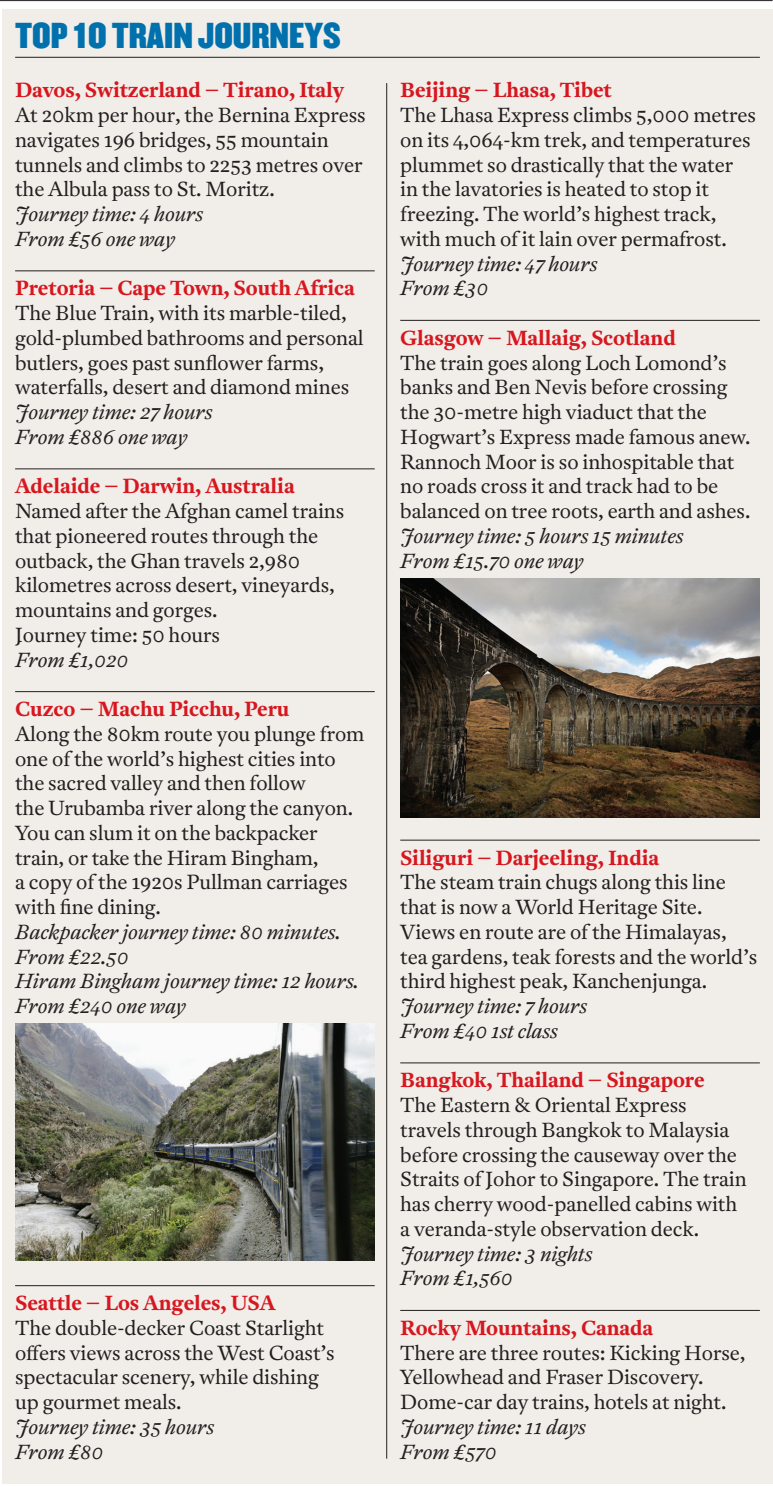
<style>
.page{position:relative;width:773px;height:1487px;background:#fff}
.page>*{position:absolute;margin:0;border:0;box-sizing:border-box;transform-origin:0 0}
.t1{font:31.5px "Champion HTF Middleweight";color:#0071ad}
.t2{font:300 20.25px/24.8px "Antwerp";letter-spacing:-.005em;color:#231f20}
.t3{font:italic 300 20.25px/24.8px "Antwerp";letter-spacing:-.005em;color:#231f20}
.t4{font:700 20.25px "Antwerp";letter-spacing:-.005em;color:#d7171f}
</style>
<div class="page">
<hr style="left:0;top:0;width:772px;height:1px;background:#231f20">
<div style="left:2px;top:9px;width:770px;height:1474px;background:#f1ede8"></div>
<hr style="left:15px;top:57px;width:744px;height:1px;background:#231f20">
<hr style="left:15px;top:270px;width:359px;height:1px;background:#231f20">
<hr style="left:15px;top:468px;width:359px;height:1px;background:#231f20">
<hr style="left:15px;top:691px;width:359px;height:1px;background:#231f20">
<hr style="left:15px;top:1285px;width:359px;height:1px;background:#231f20">
<hr style="left:400px;top:320px;width:359px;height:1px;background:#231f20">
<hr style="left:400px;top:840px;width:359px;height:1px;background:#231f20">
<hr style="left:400px;top:1062px;width:359px;height:1px;background:#231f20">
<hr style="left:400px;top:1310px;width:359px;height:1px;background:#231f20">
<img style="left:15px;top:1024px;width:359px;height:237px">
<hr style="left:386px;top:83px;width:1px;height:1376px;background:#231f20">
<img style="left:400px;top:578px;width:359px;height:240px">
<h1 class="t1" style="left:15px;top:14px;width:327px">TOP 10 TRAIN JOURNEYS</h1>
<p class="t4" style="left:15px;top:76px;width:330px">Davos, Switzerland – Tirano, Italy</p>
<p class="t2" style="left:15px;top:103px;width:352px">At 20km per hour, the Bernina Express navigates 196 bridges, 55 mountain tunnels and climbs to 2253 metres over the Albula pass to St. Moritz.</p>
<p class="t3" style="left:15px;top:202px;width:189px">Journey time: 4 hours<br>From £56 one way</p>
<p class="t4" style="left:15px;top:274px;width:341px">Pretoria – Cape Town, South Africa</p>
<p class="t2" style="left:15px;top:300px;width:350px">The Blue Train, with its marble-tiled, gold-plumbed bathrooms and personal butlers, goes past sunflower farms, waterfalls, desert and diamond mines</p>
<p class="t3" style="left:15px;top:400px;width:199px">Journey time: 27 hours<br>From £886 one way</p>
<p class="t4" style="left:15px;top:472px;width:281px">Adelaide – Darwin, Australia</p>
<p class="t2" style="left:15px;top:498px;width:330px">Named after the Afghan camel trains that pioneered routes through the outback, the Ghan travels 2,980 kilometres across desert, vineyards, mountains and gorges.<br>Journey time: 50 hours</p>
<p class="t3" style="left:15px;top:647px;width:115px">From £1,020</p>
<p class="t4" style="left:15px;top:695px;width:276px">Cuzco – Machu Picchu, Peru</p>
<p class="t2" style="left:15px;top:721px;width:351px">Along the 80km route you plunge from one of the world’s highest cities into the sacred valley and then follow<br>the Urubamba river along the canyon.<br>You can slum it on the backpacker train, or take the Hiram Bingham,<br>a copy of the 1920s Pullman carriages with fine dining.</p>
<p class="t3" style="left:15px;top:920px;width:345px">Backpacker journey time: 80 minutes.<br>From £22.50<br>Hiram Bingham journey time: 12 hours.<br>From £240 one way</p>
<p class="t4" style="left:15px;top:1289px;width:262px">Seattle – Los Angeles, USA</p>
<p class="t2" style="left:15px;top:1315px;width:321px">The double-decker Coast Starlight offers views across the West Coast’s spectacular scenery, while dishing up gourmet meals.</p>
<p class="t3" style="left:15px;top:1414px;width:200px">Journey time: 35 hours<br>From £80</p>
<p class="t4" style="left:400px;top:76px;width:213px">Beijing – Lhasa, Tibet</p>
<p class="t2" style="left:400px;top:103px;width:357px">The Lhasa Express climbs 5,000 metres on its 4,064-km trek, and temperatures plummet so drastically that the water in the lavatories is heated to stop it freezing. The world’s highest track, with much of it lain over permafrost.</p>
<p class="t3" style="left:400px;top:251px;width:198px">Journey time: 47 hours<br>From £30</p>
<p class="t4" style="left:400px;top:324px;width:277px">Glasgow – Mallaig, Scotland</p>
<p class="t2" style="left:400px;top:350px;width:352px">The train goes along Loch Lomond’s banks and Ben Nevis before crossing the 30-metre high viaduct that the Hogwart’s Express made famous anew.<br>Rannoch Moor is so inhospitable that no roads cross it and track had to be balanced on tree roots, earth and ashes.</p>
<p class="t3" style="left:400px;top:524px;width:284px">Journey time: 5 hours 15 minutes<br>From £15.70 one way</p>
<p class="t4" style="left:400px;top:844px;width:260px">Siliguri – Darjeeling, India</p>
<p class="t2" style="left:400px;top:870px;width:358px">The steam train chugs along this line that is now a World Heritage Site.<br>Views en route are of the Himalayas, tea gardens, teak forests and the world’s third highest peak, Kanchenjunga.</p>
<p class="t3" style="left:400px;top:994px;width:188px">Journey time: 7 hours<br>From £40 1st class</p>
<p class="t4" style="left:400px;top:1066px;width:306px">Bangkok, Thailand – Singapore</p>
<p class="t2" style="left:400px;top:1092px;width:348px">The Eastern &amp; Oriental Express travels through Bangkok to Malaysia before crossing the causeway over the Straits of Johor to Singapore. The train has cherry wood-panelled cabins with a veranda-style observation deck.</p>
<p class="t3" style="left:400px;top:1241px;width:193px">Journey time: 3 nights<br>From £1,560</p>
<p class="t4" style="left:400px;top:1314px;width:254px">Rocky Mountains, Canada</p>
<p class="t2" style="left:400px;top:1340px;width:347px">There are three routes: Kicking Horse,<br>Yellowhead and Fraser Discovery.<br>Dome-car day trains, hotels at night.</p>
<p class="t3" style="left:400px;top:1414px;width:187px">Journey time: 11 days<br>From £570</p>
</div>
